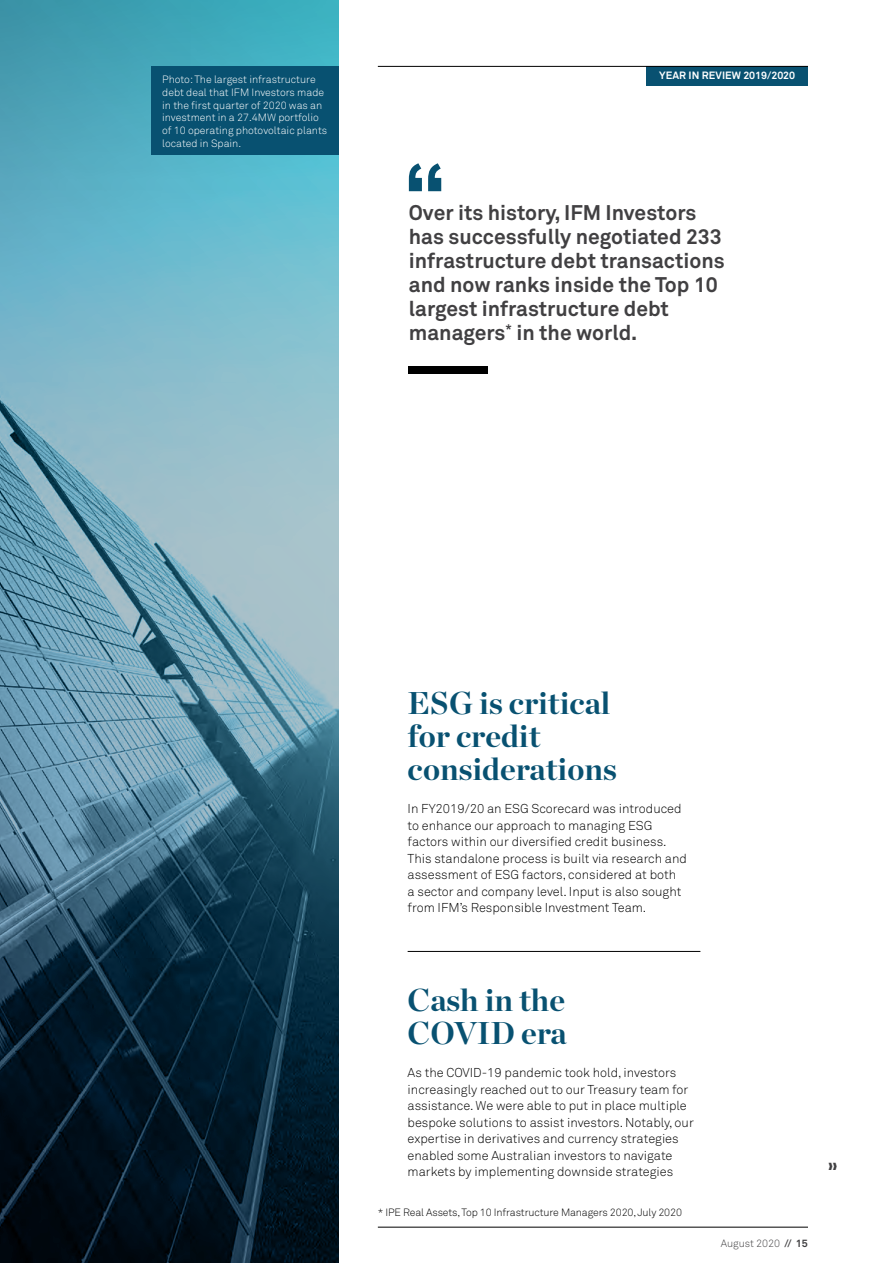
<style>
.page{position:relative;width:893px;height:1263px;background:#fff}
.page>*{position:absolute;margin:0;border:0;box-sizing:border-box;transform-origin:0 0}
.t1{font:700 31.5px/33px "Chronicle Display";color:#085171}
.t2{font:700 21px/24px "Akkurat Std";color:#414042}
.t3{font:300 12.75px/16.5px "Akkurat Std";color:#000}
.t4{font:300 10.5px/12.6px "Akkurat Std";color:#fff}
.t5{font:300 10.5px "Akkurat Std";letter-spacing:-.01em;color:#000}
.t6{font:700 10.5px "Akkurat Std";letter-spacing:.01em;color:#fff}
.t7{font:300 10.5px "Akkurat Std";color:#414042}
.s1{font-weight:700}
</style>
<div class="page">
<svg style="left:0;top:0;width:339px;height:1263px;background:#4c7c8e"></svg>
<div style="left:646px;top:67px;width:162px;height:19px;background:#085171"></div>
<hr style="left:378px;top:66px;width:430px;height:1px;background:#000">
<hr style="left:378px;top:1227px;width:430px;height:1px;background:#000">
<div style="left:409px;top:366px;width:79px;height:8px;background:#000"></div>
<svg style="left:409px;top:163px;width:32px;height:28px"></svg>
<hr style="left:408px;top:951px;width:292px;height:1px;background:#000">
<div style="left:152px;top:67px;width:187px;height:88px;background:#085171"></div>
<p class="t4" style="left:162px;top:74px;width:167px">Photo: The largest infrastructure debt deal that IFM Investors made in the first quarter of 2020 was an investment in a 27.4MW portfolio of 10 operating photovoltaic plants located in Spain.</p>
<p class="t6" style="left:659px;top:69px;width:138px">YEAR IN REVIEW 2019/2020</p>
<h2 class="t2" style="left:409px;top:201px;width:317px">Over its history, IFM Investors has successfully negotiated 233 infrastructure debt transactions and now ranks inside the Top 10 largest infrastructure debt managers<sup>*</sup> in the world.</h2>
<h1 class="t1" style="left:408px;top:684px;width:211px">ESG is critical for credit considerations</h1>
<p class="t3" style="left:408px;top:800px;width:281px">In FY2019/20 an ESG Scorecard was introduced to enhance our approach to managing ESG factors within our diversified credit business.<br>This standalone process is built via research and assessment of ESG factors, considered at both<br>a sector and company level. Input is also sought from IFM’s Responsible Investment Team.</p>
<h1 class="t1" style="left:408px;top:981px;width:161px">Cash in the<br>COVID era</h1>
<p class="t3" style="left:408px;top:1064px;width:288px">As the COVID-19 pandemic took hold, investors increasingly reached out to our Treasury team for assistance. We were able to put in place multiple bespoke solutions to assist investors. Notably, our expertise in derivatives and currency strategies enabled some Australian investors to navigate markets by implementing downside strategies</p>
<p class="t5" style="left:378px;top:1206px;width:306px">* IPE Real Assets, Top 10 Infrastructure Managers 2020, July 2020</p>
<p class="t7" style="left:721px;top:1237px;width:89px">August 2020 <span class="s1">// 15</span></p>
</div>
